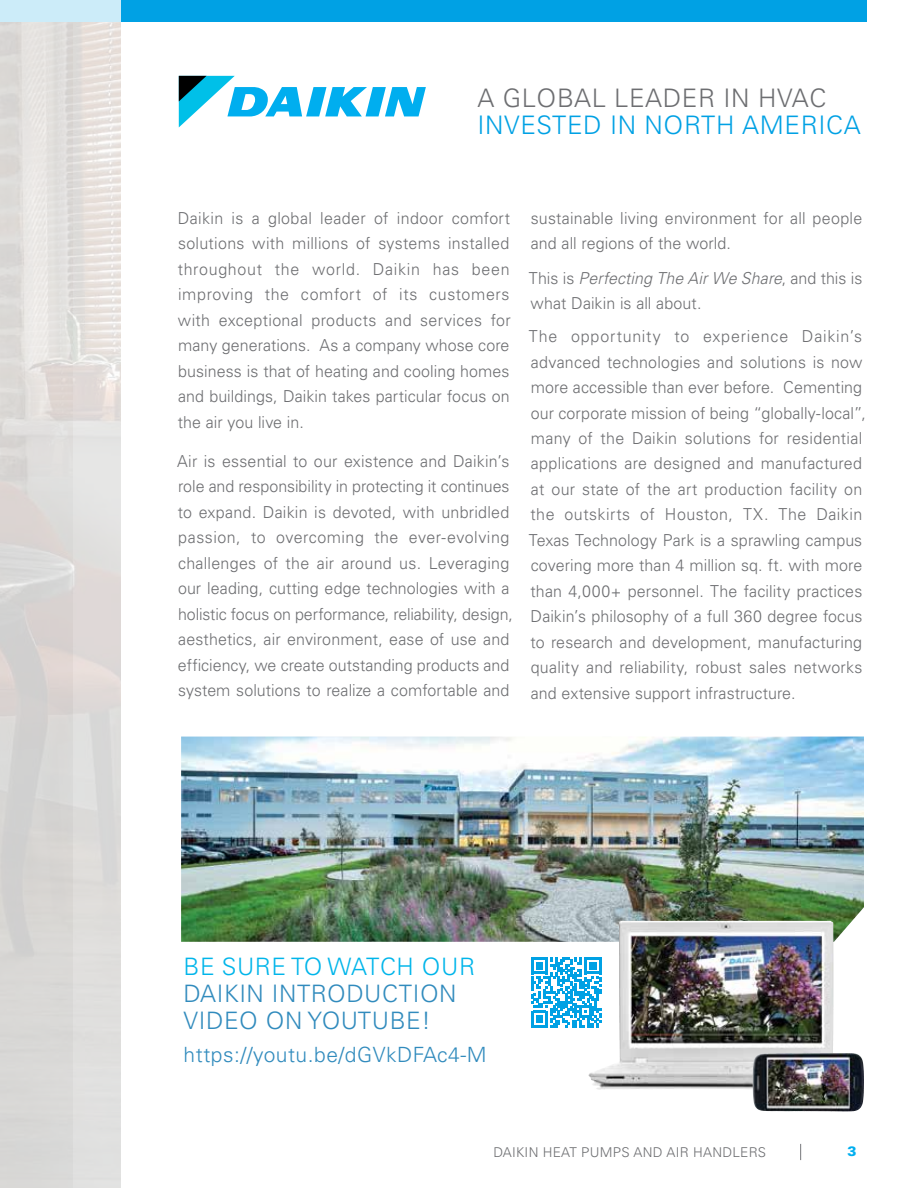
<style>
.page{position:relative;width:918px;height:1188px;background:#fff}
.page>*{position:absolute;margin:0;border:0;box-sizing:border-box;transform-origin:0 0}
.t1{font:300 25.5px "Univers LT Pro 45";letter-spacing:.025em;color:#00a1e4}
.t2{font:300 25.5px "Univers LT Pro 45";letter-spacing:.025em;color:#6d6e71}
.t3{font:300 24px/27px "Univers LT Pro 45";letter-spacing:.025em;color:#318bbd}
.t4{font:300 24px "Univers LT Pro 45";letter-spacing:.025em;color:#00b5ea}
.t5{font:300 21px "Univers LT Pro 45";letter-spacing:.025em;color:#318bbd}
.t6{font:300 16.5px/25.5px "Univers LT Pro 45";letter-spacing:.01em;color:#6d6e71}
.t7{font:300 13.5px "Univers LT Pro 45";letter-spacing:.02em;color:#6d6e71}
.t8{font:900 13.5px "Univers LT Pro 75";color:#00aeef}
.s1{font-style:italic}
</style>
<div class="page">
<svg style="left:800px;top:1144px;width:1px;height:16px"></svg>
<div style="left:0;top:0;width:866px;height:22px;background:#00a1e4"></div>
<img style="left:181px;top:737px;width:683px;height:205px">
<svg style="left:0;top:0;width:121px;height:1188px;background:#dddbda"></svg>
<img style="left:588px;top:921px;width:242px;height:156px">
<img style="left:753px;top:1053px;width:84px;height:10px">
<svg style="left:531px;top:957px;width:70px;height:71px"></svg>
<svg style="left:179px;top:76px;width:247px;height:51px"></svg>
<h1 class="t2" style="left:477px;top:81px;width:351px">A GLOBAL LEADER IN HVAC</h1>
<h1 class="t1" style="left:477px;top:108px;width:385px">INVESTED IN NORTH AMERICA</h1>
<p class="t6" style="left:178px;top:205px;width:335px;text-align:justify">Daikin is a global leader of indoor comfort solutions with millions of systems installed throughout the world. Daikin has been improving the comfort of its customers with exceptional products and services for many generations. As a company whose core business is that of heating and cooling homes and buildings, Daikin takes particular focus on the air you live in.</p>
<p class="t6" style="left:177px;top:448px;width:337px">Air is essential to our existence and Daikin’s role and responsibility in protecting it continues to expand. Daikin is devoted, with unbridled passion, to overcoming the ever-evolving challenges of the air around us. Leveraging our leading, cutting edge technologies with a holistic focus on performance, reliability, design, aesthetics, air environment, ease of use and efficiency, we create outstanding products and system solutions to realize a comfortable and</p>
<p class="t6" style="left:531px;top:205px;width:333px">sustainable living environment for all people and all regions of the world.</p>
<p class="t6" style="left:529px;top:265px;width:335px">This is <span class="s1">Perfecting The Air We Share</span>, and this is what Daikin is all about.</p>
<p class="t6" style="left:529px;top:323px;width:338px">The opportunity to experience Daikin’s advanced technologies and solutions is now more accessible than ever before. Cementing our corporate mission of being “globally-local”, many of the Daikin solutions for residential applications are designed and manufactured at our state of the art production facility on the outskirts of Houston, TX. The Daikin Texas Technology Park is a sprawling campus covering more than 4 million sq. ft. with more than 4,000+ personnel. The facility practices Daikin’s philosophy of a full 360 degree focus to research and development, manufacturing quality and reliability, robust sales networks and extensive support infrastructure.</p>
<h2 class="t4" style="left:184px;top:951px;width:293px">BE SURE TO WATCH OUR</h2>
<h2 class="t3" style="left:184px;top:979px;width:275px">DAIKIN INTRODUCTION<br>VIDEO ON YOUTUBE!</h2>
<p class="t5" style="left:184px;top:1041px;width:304px">https://youtu.be/dGVkDFAc4-M</p>
<p class="t7" style="left:494px;top:1143px;width:274px">DAIKIN HEAT PUMPS AND AIR HANDLERS</p>
<p class="t8" style="left:847px;top:1142px;width:11px">3</p>
</div>
